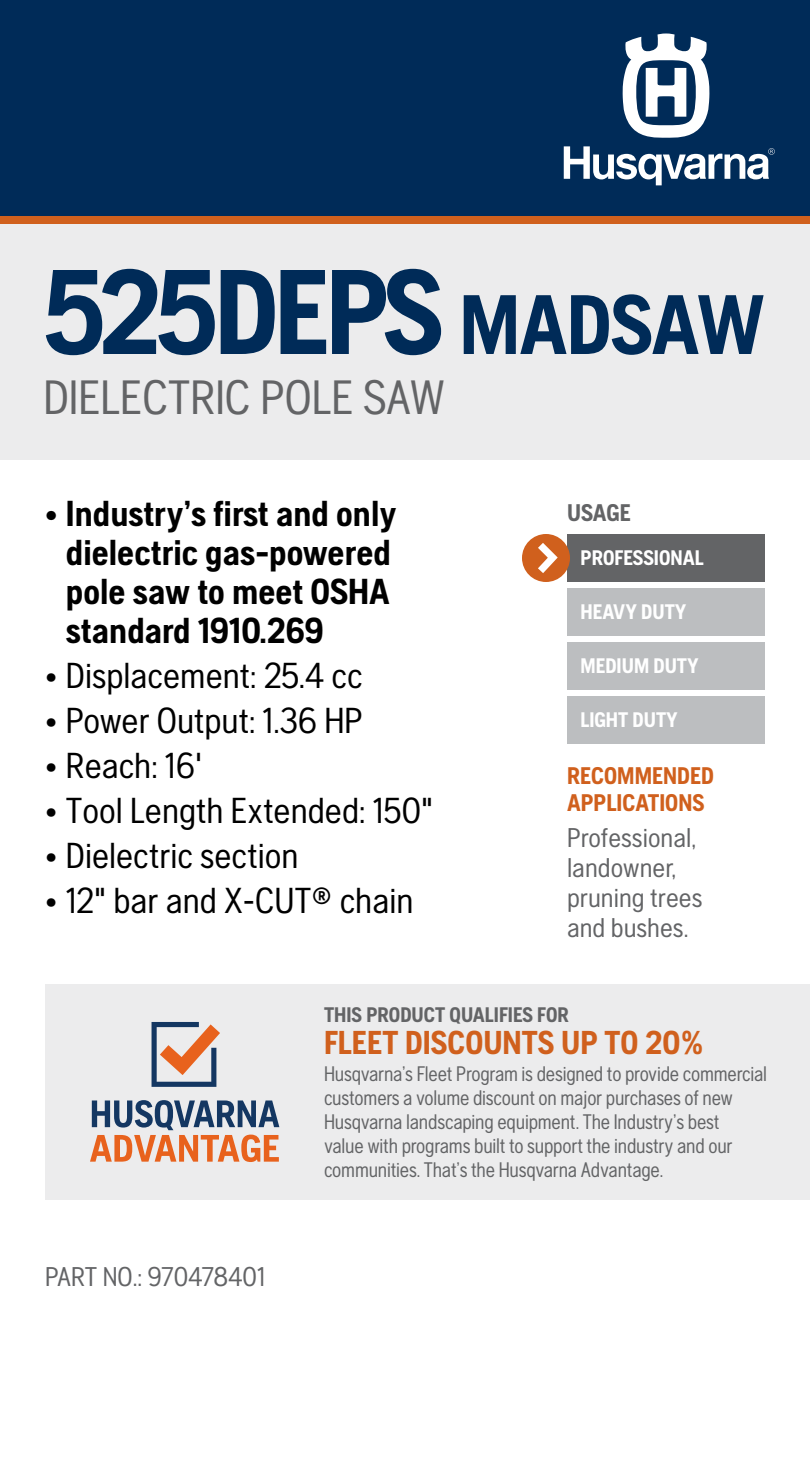
<style>
.page{position:relative;width:810px;height:1458px;background:#fff}
.page>*{position:absolute;margin:0;border:0;box-sizing:border-box;transform-origin:0 0}
.t1{font:700 120px "Husqvarna Gothic";letter-spacing:-.045em;color:#002b58}
.t2{font:48px "Husqvarna Gothic";color:#636466}
.t3{font:36px "Husqvarna Gothic";color:#000}
.t4{font:700 36px/39px "Husqvarna Gothic";color:#000}
.t5{font:700 33px "Husqvarna Gothic";color:#d0601d}
.t6{font:27px/30px "Husqvarna Gothic";color:#636466}
.t7{font:700 24px/27px "Husqvarna Gothic";color:#d0601d}
.t8{font:700 24px "Husqvarna Gothic";color:#636466}
.t9{font:21px/24px "Husqvarna Gothic";letter-spacing:-.01em;color:#636466;scale:.94 1}
.t10{font:700 21px "Husqvarna Gothic";color:#fff}
.t11{font:700 21px "Husqvarna Gothic";color:#636466}
.s1{font-size:84px}
</style>
<div class="page">
<div style="left:0;top:224px;width:810px;height:236px;background:#ececed"></div>
<div style="left:0;top:0;width:810px;height:218px;background:#002b58"></div>
<svg style="left:622px;top:33px;width:88px;height:105px"></svg>
<svg style="left:564px;top:146px;width:211px;height:39px"></svg>
<div style="left:0;top:216px;width:810px;height:8px;background:#d0601d"></div>
<div style="left:45px;top:984px;width:765px;height:216px;background:#ececed"></div>
<div style="left:567px;top:642px;width:198px;height:48px;background:#bcbec0"></div>
<div style="left:567px;top:696px;width:198px;height:48px;background:#bcbec0"></div>
<div style="left:567px;top:588px;width:198px;height:48px;background:#bcbec0"></div>
<div style="left:567px;top:534px;width:198px;height:48px;background:#636466"></div>
<div style="left:522px;top:534px;width:48px;height:48px;background:#d0601d;border-radius:50%"></div>
<svg style="left:530px;top:535px;width:33px;height:46px"></svg>
<svg style="left:90px;top:1100px;width:189px;height:62px"></svg>
<svg style="left:152px;top:1022px;width:68px;height:65px"></svg>
<h1 class="t1" style="left:42px;top:243px;width:724px">525DEPS <span class="s1">MADSAW</span></h1>
<h2 class="t2" style="left:44px;top:370px;width:403px">DIELECTRIC POLE SAW</h2>
<h3 class="t4" style="left:66px;top:494px;width:332px;text-indent:-21px">• Industry’s first and only dielectric gas-powered pole saw to meet OSHA standard 1910.269</h3>
<h3 class="t3" style="left:45px;top:655px;width:319px">• Displacement: 25.4 cc</h3>
<h3 class="t3" style="left:45px;top:700px;width:319px">• Power Output: 1.36 HP</h3>
<h3 class="t3" style="left:45px;top:745px;width:159px">• Reach: 16'</h3>
<h3 class="t3" style="left:45px;top:790px;width:389px">• Tool Length Extended: 150"</h3>
<h3 class="t3" style="left:45px;top:835px;width:255px">• Dielectric section</h3>
<h3 class="t3" style="left:45px;top:880px;width:370px">• 12" bar and X-CUT® chain</h3>
<p class="t8" style="left:567px;top:499px;width:65px">USAGE</p>
<p class="t10" style="left:580px;top:546px;width:125px">PROFESSIONAL</p>
<p class="t10" style="left:580px;top:600px;width:107px">HEAVY DUTY</p>
<p class="t10" style="left:580px;top:654px;width:120px">MEDIUM DUTY</p>
<p class="t10" style="left:580px;top:708px;width:99px">LIGHT DUTY</p>
<p class="t7" style="left:567px;top:762px;width:148px">RECOMMENDED<br>APPLICATIONS</p>
<p class="t6" style="left:567px;top:823px;width:137px">Professional, landowner, pruning trees and bushes.</p>
<p class="t6" style="left:45px;top:1261px;width:222px">PART NO.: 970478401</p>
<p class="t11" style="left:324px;top:1003px;width:246px">THIS PRODUCT QUALIFIES FOR</p>
<h3 class="t5" style="left:324px;top:1023px;width:381px">FLEET DISCOUNTS UP TO 20%</h3>
<p class="t9" style="left:324px;top:1061px;width:473px">Husqvarna’s Fleet Program is designed to provide commercial customers a volume discount on major purchases of new Husqvarna landscaping equipment. The Industry’s best<br>value with programs built to support the industry and our communities. That’s the Husqvarna Advantage.</p>
</div>
